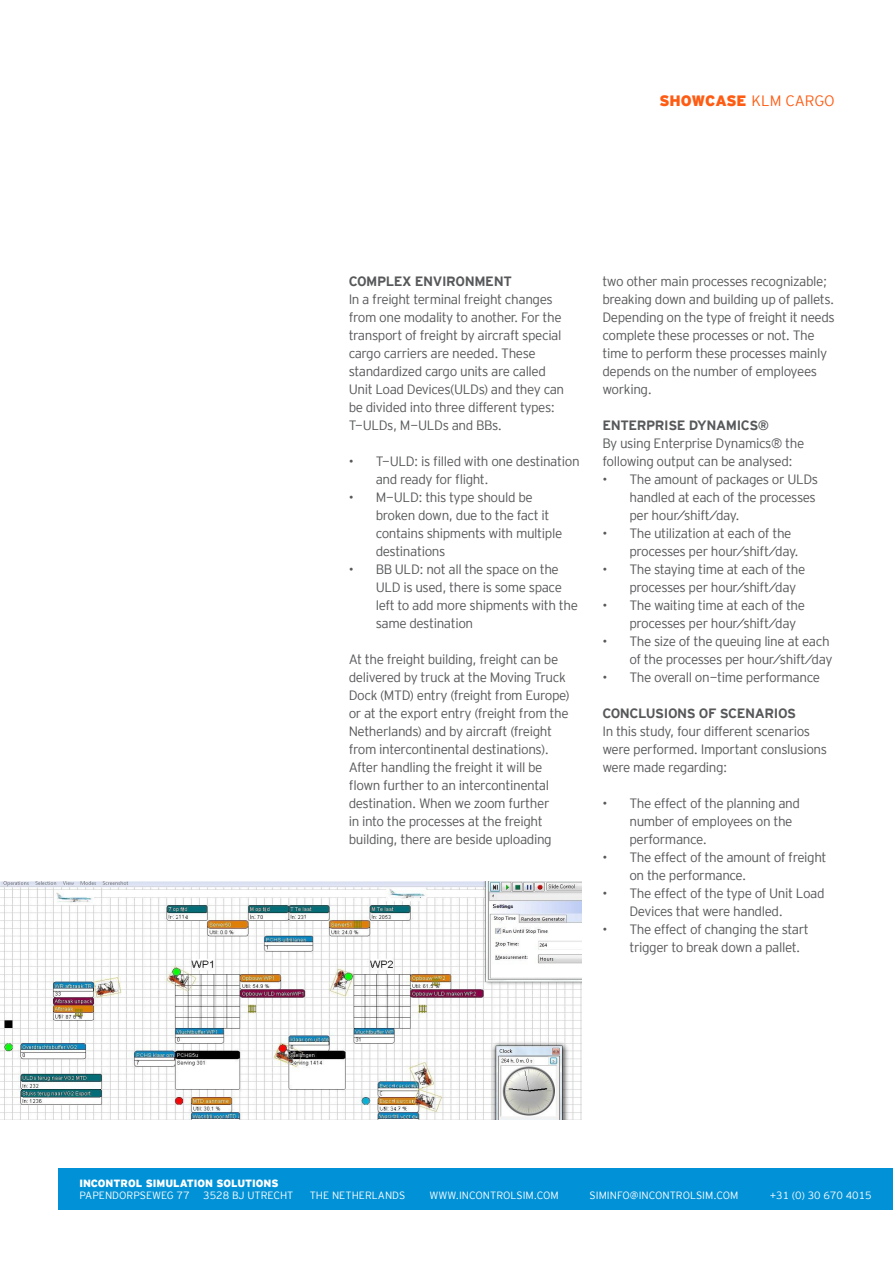
<style>
.page{position:relative;width:893px;height:1263px;background:#fff}
.page>*{position:absolute;margin:0;border:0;box-sizing:border-box;transform-origin:0 0}
.t1{font:900 15px "Interstate Mono";letter-spacing:-.01em;color:#ff5c13}
.Kopij_zwart{font:13.5px/18px "Interstate Mono Lgt";letter-spacing:-.03em;color:#57585a}
.Kopje_zwart{font:13.5px/18px "Interstate Mono Lgt";letter-spacing:-.03em;color:#57585a}
.Kopje_zwart-2{font:700 13.5px "Interstate Mono";letter-spacing:-.03em;color:#57585a}
.t2{font:10.5px "Interstate Mono Lgt";color:#fff}
.t3{font:900 10.5px/12.6px "Interstate Mono";color:#fff}
.s1{font-family:"Interstate Mono Lgt";font-weight:400}
.s2{font-family:"Interstate Mono";font-weight:700}
</style>
<div class="page">
<img style="left:1px;top:881px;width:580px;height:238px">
<div style="left:58px;top:1168px;width:835px;height:42px;background:#0091d7"></div>
<p class="t1" style="left:659px;top:92px;width:177px">SHOWCASE <span class="s1">KLM CARGO</span></p>
<p class="Kopje_zwart-2" style="left:349px;top:274px;width:165px">COMPLEX ENVIRONMENT</p>
<p class="Kopij_zwart" style="left:349px;top:290px;width:217px">In a freight terminal freight changes from one modality to another. For the transport of freight by aircraft special cargo carriers are needed. These standardized cargo units are called Unit Load Devices(ULDs) and they can be divided into three different types:<br>T-ULDs, M-ULDs and BBs.</p>
<p class="Kopij_zwart" style="left:376px;top:452px;width:205px;text-indent:-27px">• T-ULD: is filled with one destination and ready for flight.</p>
<p class="Kopij_zwart" style="left:376px;top:488px;width:188px;text-indent:-27px">• M-ULD: this type should be broken down, due to the fact it contains shipments with multiple destinations</p>
<p class="Kopij_zwart" style="left:376px;top:560px;width:204px;text-indent:-27px">• BB ULD: not all the space on the<br>ULD is used, there is some space left to add more shipments with the same destination</p>
<p class="Kopij_zwart" style="left:349px;top:650px;width:223px">At the freight building, freight can be delivered by truck at the Moving Truck Dock (MTD) entry (freight from Europe) or at the export entry (freight from the Netherlands) and by aircraft (freight from intercontinental destinations).<br>After handling the freight it will be flown further to an intercontinental destination. When we zoom further<br>in into the processes at the freight building, there are beside uploading</p>
<p class="Kopij_zwart" style="left:602px;top:272px;width:234px">two other main processes recognizable; breaking down and building up of pallets.<br>Depending on the type of freight it needs complete these processes or not. The time to perform these processes mainly depends on the number of employees working.</p>
<p class="Kopje_zwart" style="left:602px;top:416px;width:203px"><span class="s2">ENTERPRISE DYNAMICS®<br></span>By using Enterprise Dynamics® the following output can be analysed:</p>
<p class="Kopje_zwart" style="left:629px;top:470px;width:190px;text-indent:-27px">• The amount of packages or ULDs handled at each of the processes per hour/shift/day.</p>
<p class="Kopje_zwart" style="left:629px;top:524px;width:171px;text-indent:-27px">• The utilization at each of the processes per hour/shift/day.</p>
<p class="Kopje_zwart" style="left:629px;top:560px;width:177px;text-indent:-27px">• The staying time at each of the processes per hour/shift/day</p>
<p class="Kopje_zwart" style="left:629px;top:596px;width:177px;text-indent:-27px">• The waiting time at each of the processes per hour/shift/day</p>
<p class="Kopje_zwart" style="left:602px;top:632px;width:232px;text-align:right">• The size of the queuing line at each of the processes per hour/shift/day</p>
<p class="Kopje_zwart" style="left:602px;top:668px;width:219px">• The overall on-time performance</p>
<p class="Kopje_zwart-2" style="left:602px;top:706px;width:195px">CONCLUSIONS OF SCENARIOS</p>
<p class="Kopij_zwart" style="left:602px;top:722px;width:226px">In this study, four different scenarios were performed. Important conslusions were made regarding:</p>
<p class="Kopij_zwart" style="left:629px;top:794px;width:172px;text-indent:-27px">• The effect of the planning and number of employees on the performance.</p>
<p class="Kopij_zwart" style="left:629px;top:848px;width:199px;text-indent:-27px">• The effect of the amount of freight on the performance.</p>
<p class="Kopij_zwart" style="left:629px;top:884px;width:197px;text-indent:-27px">• The effect of the type of Unit Load<br>Devices that were handled.</p>
<p class="Kopij_zwart" style="left:629px;top:920px;width:181px;text-indent:-27px">• The effect of changing the start trigger to break down a pallet.</p>
<p class="t3" style="left:79px;top:1176px;width:201px">INCONTROL SIMULATION SOLUTIONS<br><span class="s1">PAPENDORPSEWEG 77</span></p>
<p class="t2" style="left:203px;top:1190px;width:92px">3528 BJ UTRECHT</p>
<p class="t2" style="left:310px;top:1190px;width:97px">THE NETHERLANDS</p>
<p class="t2" style="left:430px;top:1190px;width:131px">WWW.INCONTROLSIM.COM</p>
<p class="t2" style="left:590px;top:1190px;width:150px">SIMINFO@INCONTROLSIM.COM</p>
<p class="t2" style="left:770px;top:1190px;width:104px">+31 (0) 30 670 4015</p>
</div>
